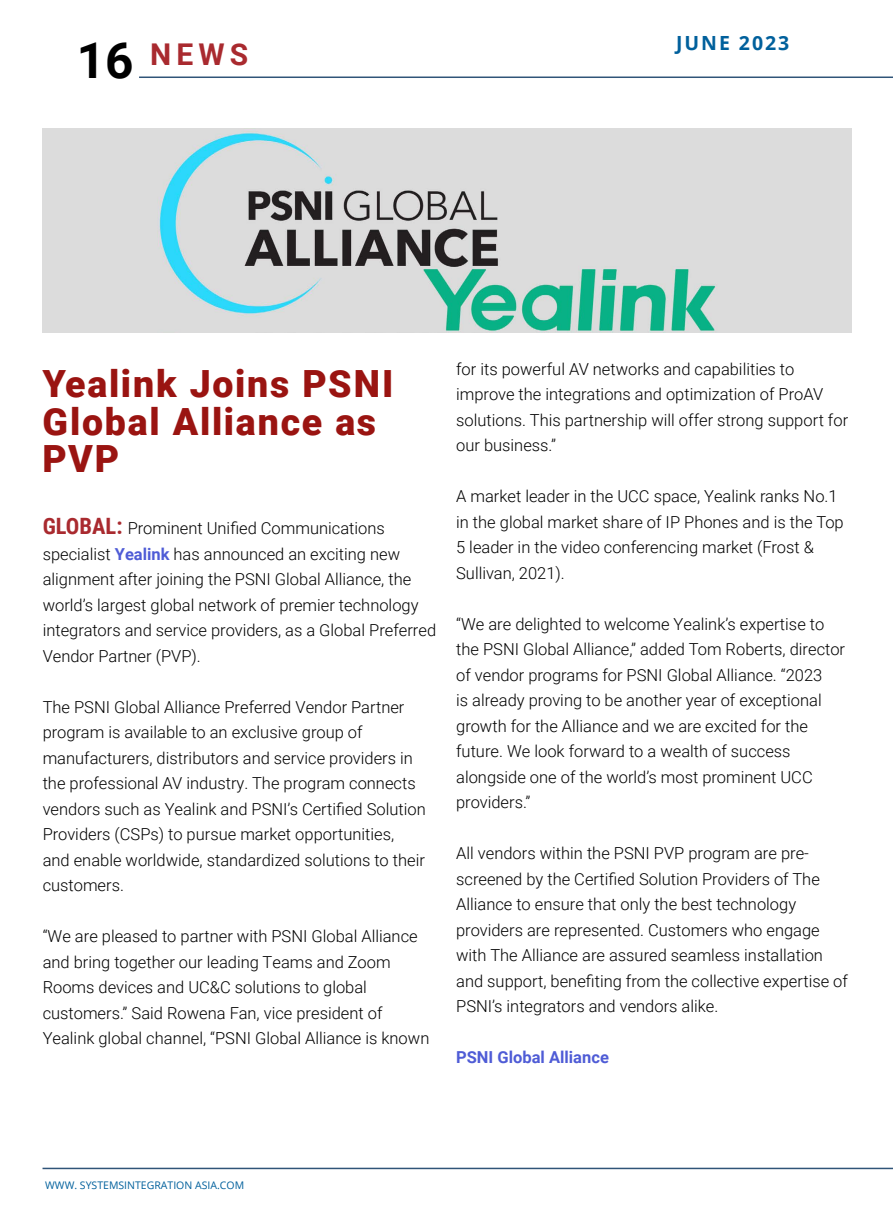
<style>
.page{position:relative;width:893px;height:1212px;background:#fff}
.page>*{position:absolute;margin:0;border:0;box-sizing:border-box;transform-origin:0 0}
.t1{font:700 49.5px "Roboto";color:#000}
.t2{font:900 37.5px/37.5px "Roboto";letter-spacing:.045em;color:#9a1411}
.t3{font:700 30px "Roboto";color:#a92a2f}
.t4{font:700 19.5px "Open Sans";letter-spacing:.1em;color:#00609c}
.t5{font:300 16.5px/25.5px "Roboto";color:#000}
.t6{font:700 16.5px "Roboto";color:#4f5cd6}
.t7{font:10.5px "Open Sans";color:#00609c}
.s1{font-family:"Roboto Condensed";font-weight:700;font-size:22.5px;color:#a92a2f}
.s2{font-weight:700;color:#4f5cd6}
</style>
<div class="page">
<hr style="left:43px;top:1168px;width:850px;height:1px;background:#2f5478">
<hr style="left:139px;top:76px;width:754px;height:2px;background:#2f5478">
<img style="left:43px;top:128px;width:808px;height:204px">
<h1 class="t1" style="left:77px;top:26px;width:58px">16</h1>
<h3 class="t3" style="left:150px;top:34px;width:100px">NEWS</h3>
<p class="t4" style="left:676px;top:29px;width:115px">JUNE 2023</p>
<h2 class="t2" style="left:43px;top:364px;width:352px">Yealink Joins PSNI<br>Global Alliance as<br>PVP</h2>
<p class="t5" style="left:43px;top:515px;width:395px"><span class="s1">GLOBAL:</span> Prominent Unified Communications specialist <span class="s2">Yealink</span> has announced an exciting new alignment after joining the PSNI Global Alliance, the world’s largest global network of premier technology integrators and service providers, as a Global Preferred Vendor Partner (PVP).</p>
<p class="t5" style="left:43px;top:694px;width:385px">The PSNI Global Alliance Preferred Vendor Partner program is available to an exclusive group of manufacturers, distributors and service providers in the professional AV industry. The program connects vendors such as Yealink and PSNI’s Certified Solution Providers (CSPs) to pursue market opportunities,<br>and enable worldwide, standardized solutions to their customers.</p>
<p class="t5" style="left:43px;top:923px;width:388px">“We are pleased to partner with PSNI Global Alliance and bring together our leading Teams and Zoom Rooms devices and UC&amp;C solutions to global customers.” Said Rowena Fan, vice president of Yealink global channel, “PSNI Global Alliance is known</p>
<p class="t5" style="left:456px;top:356px;width:394px">for its powerful AV networks and capabilities to improve the integrations and optimization of ProAV solutions. This partnership will offer strong support for our business.”</p>
<p class="t5" style="left:456px;top:483px;width:389px">A market leader in the UCC space, Yealink ranks No.1 in the global market share of IP Phones and is the Top 5 leader in the video conferencing market (Frost &amp; Sullivan, 2021).</p>
<p class="t5" style="left:456px;top:611px;width:390px">“We are delighted to welcome Yealink’s expertise to the PSNI Global Alliance,” added Tom Roberts, director of vendor programs for PSNI Global Alliance. “2023<br>is already proving to be another year of exceptional growth for the Alliance and we are excited for the future. We look forward to a wealth of success alongside one of the world’s most prominent UCC providers.”</p>
<p class="t5" style="left:456px;top:840px;width:393px">All vendors within the PSNI PVP program are pre&shy;screened by the Certified Solution Providers of The Alliance to ensure that only the best technology providers are represented. Customers who engage with The Alliance are assured seamless installation and support, benefiting from the collective expertise of PSNI’s integrators and vendors alike.</p>
<p class="t6" style="left:456px;top:1046px;width:154px">PSNI Global Alliance</p>
<p class="t7" style="left:45px;top:1177px;width:200px">WWW. SYSTEMSINTEGRATION ASIA.COM</p>
</div>
